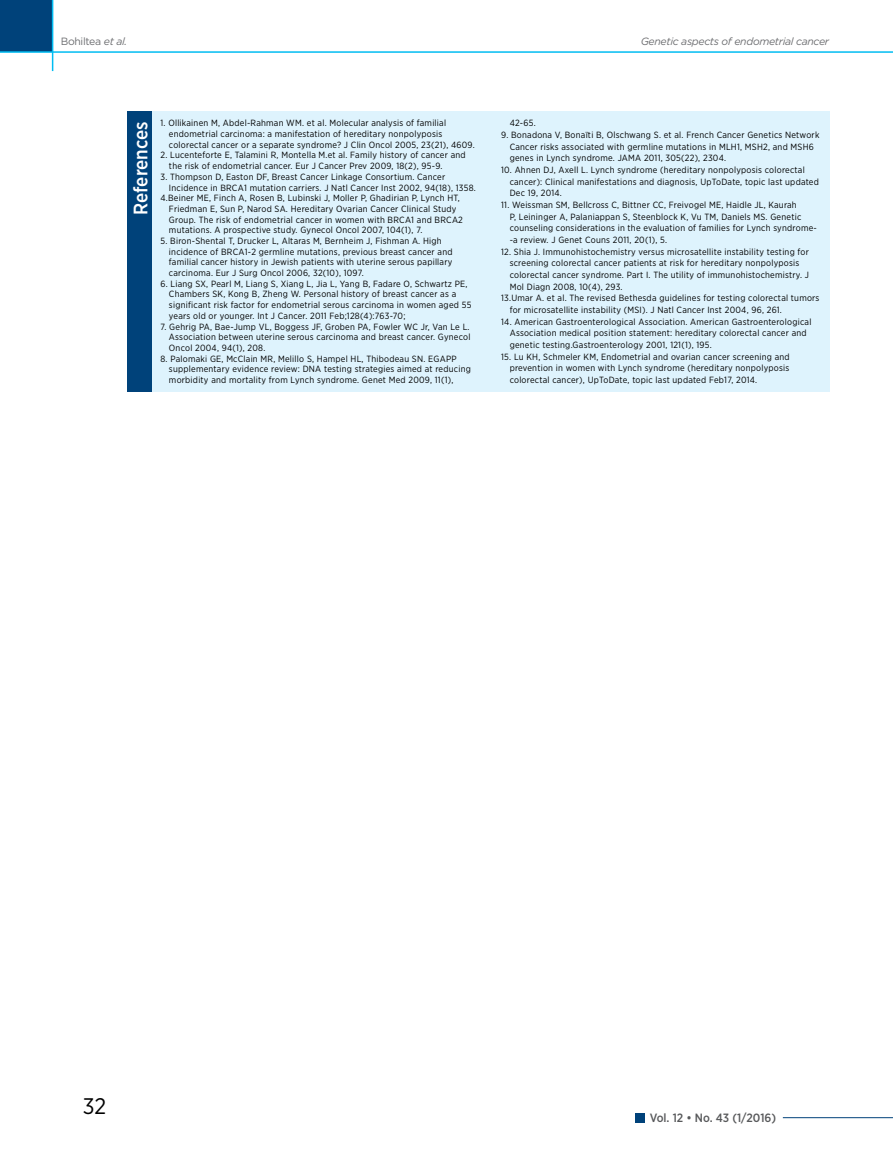
<style>
.page{position:relative;width:893px;height:1149px;background:#fff}
.page>*{position:absolute;margin:0;border:0;box-sizing:border-box;transform-origin:0 0}
.t1{font:22.5px "Gotham Narrow";color:#000}
.t2{font:500 19.5px "Gotham Narrow";color:#fff}
.t3{font:500 12px "Gotham Narrow";color:#58595b}
.t4{font:italic 10.5px "Gotham";letter-spacing:-.03em;color:#6d6e71}
.t5{font:10.5px "Gotham";letter-spacing:-.03em;color:#6d6e71}
.t6{font:9px/10.6px "Gotham Narrow";letter-spacing:.025em;color:#000}
.s1{font-style:italic}
</style>
<div class="page">
<hr style="left:783px;top:1116px;width:110px;height:1px;background:#00427a">
<div style="left:635px;top:1112px;width:9px;height:9px;background:#00427a"></div>
<div style="left:0;top:0;width:52px;height:51px;background:#00427a"></div>
<hr style="left:0;top:51px;width:893px;height:2px;background:#00bdf2">
<hr style="left:52px;top:0;width:1px;height:71px;background:#00bdf2">
<div style="left:152px;top:111px;width:677px;height:280px;background:#def3fd"></div>
<div style="left:128px;top:111px;width:24px;height:280px;background:#00427a"></div>
<p class="t5" style="left:61px;top:34px;width:68px">Bohiltea <span class="s1">et al.</span></p>
<p class="t4" style="left:641px;top:34px;width:190px">Genetic aspects of endometrial cancer</p>
<h2 class="t2" style="left:128px;top:215px;width:95px;rotate:-90deg">References</h2>
<p class="t6" style="left:169px;top:118px;width:307px;text-indent:-9px">1. Ollikainen M, Abdel-Rahman WM. et al. Molecular analysis of familial endometrial carcinoma: a manifestation of hereditary nonpolyposis colorectal cancer or a separate syndrome? J Clin Oncol 2005, 23(21), 4609.</p>
<p class="t6" style="left:169px;top:150px;width:298px;text-indent:-9px">2. Lucenteforte E, Talamini R, Montella M.et al. Family history of cancer and the risk of endometrial cancer. Eur J Cancer Prev 2009, 18(2), 95-9.</p>
<p class="t6" style="left:160px;top:171px;width:286px">3. Thompson D, Easton DF, Breast Cancer Linkage Consortium. Cancer</p>
<p class="t6" style="left:169px;top:182px;width:308px">Incidence in BRCA1 mutation carriers. J Natl Cancer Inst 2002, 94(18), 1358.</p>
<p class="t6" style="left:160px;top:192px;width:301px">4.Beiner ME, Finch A, Rosen B, Lubinski J, Moller P, Ghadirian P, Lynch HT,</p>
<p class="t6" style="left:169px;top:203px;width:289px">Friedman E, Sun P, Narod SA. Hereditary Ovarian Cancer Clinical Study</p>
<p class="t6" style="left:169px;top:214px;width:295px">Group. The risk of endometrial cancer in women with BRCA1 and BRCA2</p>
<p class="t6" style="left:169px;top:224px;width:255px">mutations. A prospective study. Gynecol Oncol 2007, 104(1), 7.</p>
<p class="t6" style="left:169px;top:235px;width:285px;text-indent:-9px">5. Biron-Shental T, Drucker L, Altaras M, Bernheim J, Fishman A. High incidence of BRCA1-2 germline mutations, previous breast cancer and familial cancer history in Jewish patients with uterine serous papillary carcinoma. Eur J Surg Oncol 2006, 32(10), 1097.</p>
<p class="t6" style="left:169px;top:278px;width:304px;text-indent:-9px">6. Liang SX, Pearl M, Liang S, Xiang L, Jia L, Yang B, Fadare O, Schwartz PE, Chambers SK, Kong B, Zheng W. Personal history of breast cancer as a significant risk factor for endometrial serous carcinoma in women aged 55 years old or younger. Int J Cancer. 2011 Feb;128(4):763-70;</p>
<p class="t6" style="left:169px;top:321px;width:303px;text-align:justify;text-indent:-9px">7. Gehrig PA, Bae-Jump VL, Boggess JF, Groben PA, Fowler WC Jr, Van Le L.<br>Association between uterine serous carcinoma and breast cancer. Gynecol Oncol 2004, 94(1), 208.</p>
<p class="t6" style="left:169px;top:353px;width:303px;text-indent:-9px">8. Palomaki GE, McClain MR, Melillo S, Hampel HL, Thibodeau SN. EGAPP supplementary evidence review: DNA testing strategies aimed at reducing morbidity and mortality from Lynch syndrome. Genet Med 2009, 11(1),</p>
<p class="t6" style="left:510px;top:118px;width:28px">42-65.</p>
<p class="t6" style="left:510px;top:129px;width:311px;line-height:11.7px;text-indent:-9px">9. Bonadona V, Bonaïti B, Olschwang S. et al. French Cancer Genetics Network<br>Cancer risks associated with germline mutations in MLH1, MSH2, and MSH6 genes in Lynch syndrome. JAMA 2011, 305(22), 2304.</p>
<p class="t6" style="left:510px;top:164px;width:311px;line-height:11.7px;text-indent:-9px">10. Ahnen DJ, Axell L. Lynch syndrome (hereditary nonpolyposis colorectal cancer): Clinical manifestations and diagnosis, UpToDate, topic last updated<br>Dec 19, 2014.</p>
<p class="t6" style="left:510px;top:199px;width:309px;line-height:11.7px;text-indent:-9px">11. Weissman SM, Bellcross C, Bittner CC, Freivogel ME, Haidle JL, Kaurah<br>P, Leininger A, Palaniappan S, Steenblock K, Vu TM, Daniels MS. Genetic counseling considerations in the evaluation of families for Lynch syndrome--a review. J Genet Couns 2011, 20(1), 5.</p>
<p class="t6" style="left:501px;top:246px;width:309px">12. Shia J. Immunohistochemistry versus microsatellite instability testing for</p>
<p class="t6" style="left:510px;top:257px;width:291px">screening colorectal cancer patients at risk for hereditary nonpolyposis</p>
<p class="t6" style="left:510px;top:269px;width:301px">colorectal cancer syndrome. Part I. The utility of immunohistochemistry. J</p>
<p class="t6" style="left:510px;top:281px;width:114px">Mol Diagn 2008, 10(4), 293.</p>
<p class="t6" style="left:501px;top:292px;width:320px">13.Umar A. et al. The revised Bethesda guidelines for testing colorectal tumors</p>
<p class="t6" style="left:510px;top:304px;width:274px">for microsatellite instability (MSI). J Natl Cancer Inst 2004, 96, 261.</p>
<p class="t6" style="left:510px;top:315px;width:303px;line-height:11.7px;text-indent:-9px">14. American Gastroenterological Association. American Gastroenterological<br>Association medical position statement: hereditary colorectal cancer and genetic testing.Gastroenterology 2001, 121(1), 195.</p>
<p class="t6" style="left:510px;top:350px;width:281px;line-height:11.7px;text-align:justify;text-indent:-9px">15. Lu KH, Schmeler KM, Endometrial and ovarian cancer screening and prevention in women with Lynch syndrome (hereditary nonpolyposis colorectal cancer), UpToDate, topic last updated Feb17, 2014.</p>
<h1 class="t1" style="left:83px;top:1091px;width:25px">32</h1>
<h3 class="t3" style="left:650px;top:1109px;width:128px">Vol. 12 • No. 43 (1/2016)</h3>
</div>
